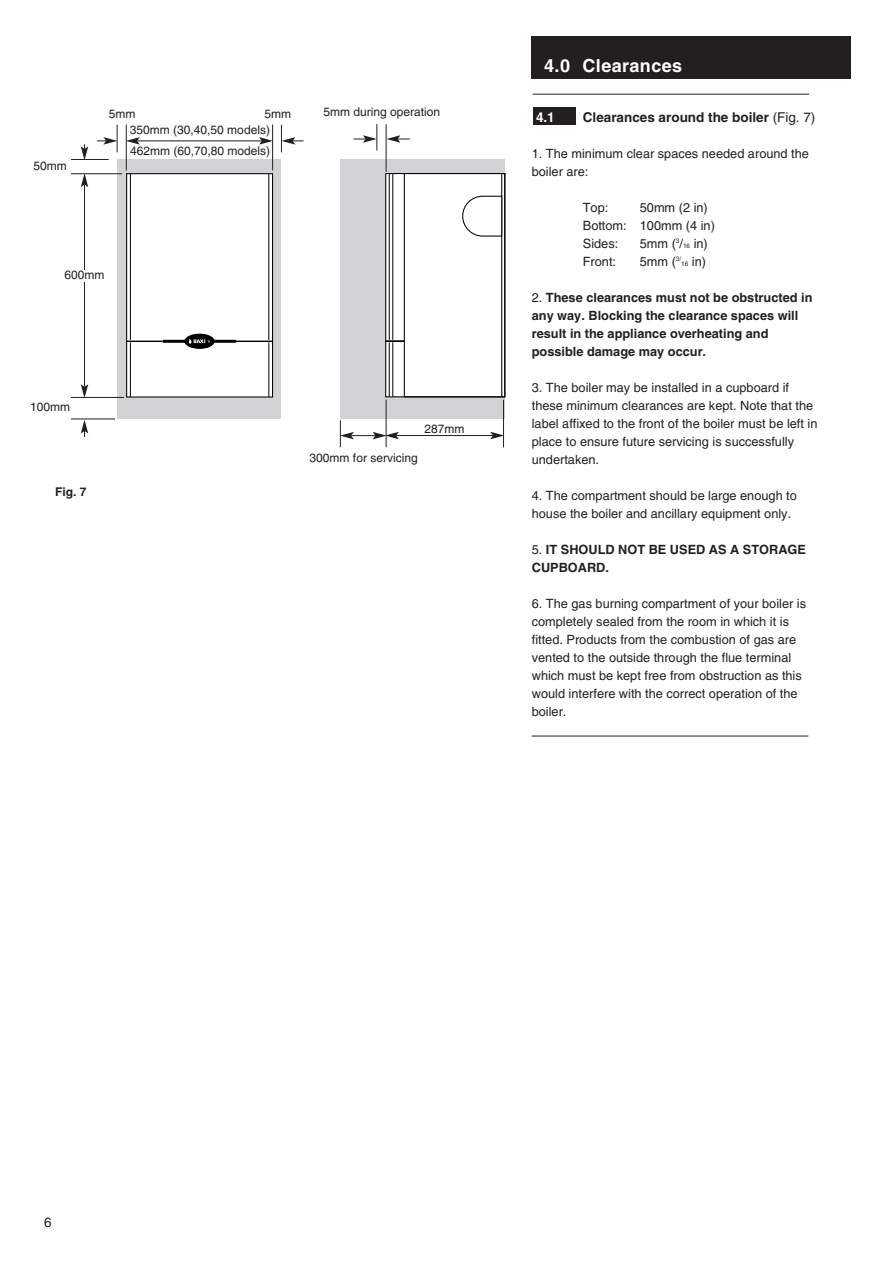
<style>
.page{position:relative;width:893px;height:1262px;background:#fff}
.page>*{position:absolute;margin:0;border:0;box-sizing:border-box;transform-origin:0 0}
.t1{font:700 18px "Helvetica";letter-spacing:.02em;color:#fff}
.t2{font:700 13.5px "Helvetica";color:#231f20}
.t3{font:700 13.5px "Helvetica";color:#fff}
.t4{font:13.5px "Helvetica";color:#231f20}
.t5{font:12.75px/18px "Helvetica";color:#231f20}
.t6{font:700 12.75px/18px "Helvetica";color:#231f20}
.t7{font:12px "Helvetica";color:#231f20}
.t8{font:700 12px "Helvetica";color:#231f20}
.s1{font-weight:400}
.s2{font-size:6.3px}
</style>
<div class="page">
<div style="left:533px;top:108px;width:42px;height:17px;background:#231f20"></div>
<div style="left:531px;top:36px;width:319px;height:42px;background:#231f20"></div>
<hr style="left:532px;top:94px;width:277px;height:1px;background:#231f20">
<hr style="left:531px;top:735px;width:277px;height:1px;background:#231f20">
<div style="left:340px;top:159px;width:165px;height:260px;background:#d1d2d4"></div>
<div style="left:117px;top:159px;width:164px;height:260px;background:#d1d2d4"></div>
<svg style="left:386px;top:173px;width:120px;height:225px;background:#e3e3e3"></svg>
<div style="left:126px;top:173px;width:147px;height:224px;background:#fff;border:1px solid #000"></div>
<svg style="left:162px;top:333px;width:75px;height:16px"></svg>
<hr style="left:127px;top:341px;width:35px;height:1px;background:#000">
<hr style="left:237px;top:341px;width:35px;height:1px;background:#000">
<hr style="left:130px;top:174px;width:1px;height:166px;background:#000">
<hr style="left:130px;top:342px;width:1px;height:55px;background:#000">
<hr style="left:268px;top:174px;width:1px;height:166px;background:#000">
<hr style="left:268px;top:342px;width:1px;height:55px;background:#000">
<hr style="left:71px;top:159px;width:38px;height:1px;background:#231f20">
<hr style="left:71px;top:173px;width:51px;height:1px;background:#231f20">
<hr style="left:71px;top:397px;width:53px;height:1px;background:#231f20">
<svg style="left:81px;top:144px;width:7px;height:15px"></svg>
<hr style="left:84px;top:185px;width:1px;height:202px;background:#231f20">
<svg style="left:81px;top:173px;width:7px;height:14px"></svg>
<svg style="left:81px;top:384px;width:7px;height:14px"></svg>
<hr style="left:126px;top:124px;width:1px;height:46px;background:#231f20">
<hr style="left:272px;top:124px;width:1px;height:46px;background:#231f20">
<hr style="left:137px;top:140px;width:125px;height:1px;background:#231f20">
<svg style="left:126px;top:137px;width:14px;height:8px"></svg>
<svg style="left:259px;top:137px;width:14px;height:8px"></svg>
<svg style="left:97px;top:125px;width:21px;height:27px"></svg>
<svg style="left:281px;top:125px;width:22px;height:27px"></svg>
<hr style="left:386px;top:399px;width:1px;height:48px;background:#231f20">
<hr style="left:386px;top:124px;width:1px;height:48px;background:#231f20">
<svg style="left:386px;top:135px;width:24px;height:8px"></svg>
<svg style="left:353px;top:124px;width:24px;height:26px"></svg>
<div style="left:63px;top:270px;width:43px;height:11px;background:#fff"></div>
<hr style="left:71px;top:418px;width:44px;height:1px;background:#231f20">
<svg style="left:81px;top:420px;width:7px;height:17px"></svg>
<hr style="left:503px;top:400px;width:1px;height:47px;background:#231f20">
<hr style="left:396px;top:435px;width:97px;height:1px;background:#231f20">
<svg style="left:490px;top:432px;width:13px;height:7px"></svg>
<svg style="left:340px;top:420px;width:59px;height:27px"></svg>
<p class="t7" style="left:109px;top:109px;width:28px">5mm</p>
<p class="t7" style="left:264px;top:109px;width:28px">5mm</p>
<p class="t7" style="left:323px;top:107px;width:118px">5mm during operation</p>
<p class="t7" style="left:130px;top:126px;width:142px">350mm (30,40,50 models)</p>
<p class="t7" style="left:33px;top:162px;width:35px">50mm</p>
<p class="t7" style="left:130px;top:147px;width:142px">462mm (60,70,80 models)</p>
<p class="t7" style="left:65px;top:270px;width:41px">600mm</p>
<p class="t7" style="left:30px;top:403px;width:41px">100mm</p>
<p class="t8" style="left:55px;top:487px;width:33px">Fig. 7</p>
<p class="t7" style="left:424px;top:424px;width:41px">287mm</p>
<p class="t7" style="left:309px;top:453px;width:110px">300mm for servicing</p>
<h1 class="t1" style="left:544px;top:59px;width:139px">4.0 Clearances</h1>
<p class="t3" style="left:536px;top:112px;width:20px">4.1</p>
<p class="t2" style="left:583px;top:112px;width:234px">Clearances around the boiler <span class="s1">(Fig. 7)</span></p>
<p class="t5" style="left:531px;top:145px;width:279px">1. The minimum clear spaces needed around the boiler are:</p>
<p class="t5" style="left:583px;top:199px;width:27px">Top:</p>
<p class="t5" style="left:583px;top:199px;width:134px;text-indent:57px">50mm (2 in)<br>Bottom: 100mm (4 in)<br>Sides:</p>
<p class="t5" style="left:639px;top:235px;width:69px">5mm (<sup>3</sup>/<span class="s2">16</span> in)</p>
<p class="t5" style="left:583px;top:253px;width:35px">Front:</p>
<p class="t5" style="left:639px;top:253px;width:68px">5mm (<sup>3/</sup><span class="s2">16</span> in)</p>
<p class="t6" style="left:531px;top:289px;width:282px"><span class="s1">2.</span> These clearances must not be obstructed in any way. Blocking the clearance spaces will result in the appliance overheating and possible damage may occur.</p>
<p class="t5" style="left:531px;top:379px;width:287px">3. The boiler may be installed in a cupboard if these minimum clearances are kept. Note that the label affixed to the front of the boiler must be left in place to ensure future servicing is successfully undertaken.</p>
<p class="t5" style="left:531px;top:487px;width:267px">4. The compartment should be large enough to house the boiler and ancillary equipment only.</p>
<p class="t6" style="left:531px;top:541px;width:276px"><span class="s1">5.</span> IT SHOULD NOT BE USED AS A STORAGE<br>CUPBOARD.</p>
<p class="t5" style="left:531px;top:595px;width:276px">6. The gas burning compartment of your boiler is completely sealed from the room in which it is fitted. Products from the combustion of gas are vented to the outside through the flue terminal which must be kept free from obstruction as this would interfere with the correct operation of the boiler.</p>
<p class="t4" style="left:44px;top:1216px;width:9px">6</p>
</div>
